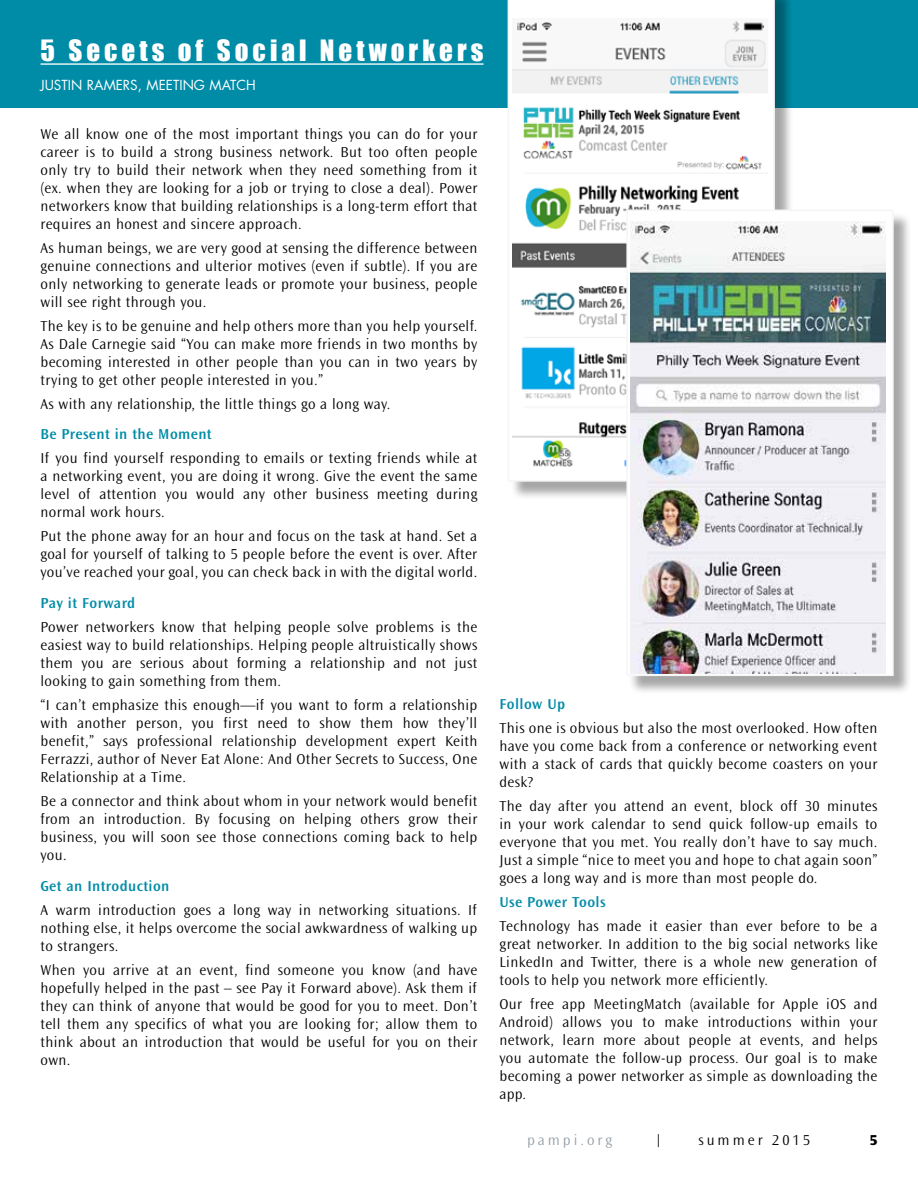
<style>
.page{position:relative;width:918px;height:1188px;background:#fff}
.page>*{position:absolute;margin:0;border:0;box-sizing:border-box;transform-origin:0 0}
.t1{font:27px "Impact";letter-spacing:.15em;color:#fff}
.t2{font:300 15px/18px "Ocean Sans";letter-spacing:.025em;color:#000;text-align:justify}
.t3{font:600 15px "Ocean Sans";letter-spacing:.025em;color:#008ca7}
.t4{font:300 15px "Ocean Sans";letter-spacing:.2em;color:#000}
.t5{font:300 15px "Ocean Sans";letter-spacing:.2em;color:#95a0a9}
.t6{font:800 15px "Ocean Sans";color:#000}
.t7{font:13.5px "Futura";color:#fff}
</style>
<div class="page">
<div style="left:0;top:0;width:918px;height:108px;background:#008ca7"></div>
<div style="left:510px;top:0;width:283px;height:500px;background:#000;opacity:.35"></div>
<svg style="left:508px;top:0;width:267px;height:482px"></svg>
<div style="left:629px;top:212px;width:283px;height:483px;background:#000;opacity:.35"></div>
<div style="left:627px;top:210px;width:266px;height:465px;background:#fff"></div>
<img style="left:631px;top:221px;width:255px;height:452px">
<div style="left:626px;top:210px;width:268px;height:466px;border:2px solid #f4f6f6"></div>
<hr style="left:40px;top:63px;width:444px;height:2px;background:#fff">
<h1 class="t1" style="left:40px;top:34px;width:445px">5 Secets of Social Networkers</h1>
<p class="t7" style="left:40px;top:76px;width:217px">JUSTI N RAMERS, MEETI NG MATC H</p>
<p class="t2" style="left:41px;top:125px;width:438px">We all know one of the most important things you can do for your career is to build a strong business network. But too often people only try to build their network when they need something from it (ex. when they are looking for a job or trying to close a deal). Power networkers know that building relationships is a long-term effort that requires an honest and sincere approach.</p>
<p class="t2" style="left:41px;top:239px;width:438px">As human beings, we are very good at sensing the difference between genuine connections and ulterior motives (even if subtle). If you are only networking to generate leads or promote your business, people will see right through you.</p>
<p class="t2" style="left:41px;top:317px;width:438px">The key is to be genuine and help others more than you help yourself.<br>As Dale Carnegie said “You can make more friends in two months by becoming interested in other people than you can in two years by trying to get other people interested in you.”</p>
<p class="t2" style="left:41px;top:395px;width:351px">As with any relationship, the little things go a long way.</p>
<p class="t3" style="left:41px;top:426px;width:173px">Be Present in the Moment</p>
<p class="t2" style="left:41px;top:450px;width:438px">If you find yourself responding to emails or texting friends while at a networking event, you are doing it wrong. Give the event the same level of attention you would any other business meeting during normal work hours.</p>
<p class="t2" style="left:41px;top:528px;width:438px">Put the phone away for an hour and focus on the task at hand. Set a goal for yourself of talking to 5 people before the event is over. After you’ve reached your goal, you can check back in with the digital world.</p>
<p class="t3" style="left:41px;top:595px;width:96px">Pay it Forward</p>
<p class="t2" style="left:41px;top:618px;width:438px">Power networkers know that helping people solve problems is the easiest way to build relationships. H elping people altruistically shows them you are serious about forming a relationship and not just looking to gain something from them.</p>
<p class="t2" style="left:41px;top:696px;width:438px">“I can’t emphasize this enough—if you want to form a relationship with another person, you first need to show them how they’ll benefit,” says professional relationship development expert Keith Ferrazzi, author of N ever Eat Alone: And Other Secrets to Success, One Relationship at a Time.</p>
<p class="t2" style="left:41px;top:792px;width:438px">Be a connector and think about whom in your network would benefit from an introduction. By focusing on helping others grow their business, you will soon see those connections coming back to help you.</p>
<p class="t3" style="left:41px;top:878px;width:130px">Get an Introduction</p>
<p class="t2" style="left:41px;top:901px;width:438px">A warm introduction goes a long way in networking situations. If nothing else, it helps overcome the social awkwardness of walking up to strangers.</p>
<p class="t2" style="left:41px;top:961px;width:438px">When you arrive at an event, find someone you know (and have hopefully helped in the past – see Pay it Forward above). Ask them if they can think of anyone that would be good for you to meet. Don’t tell them any specifics of what you are looking for; allow them to think about an introduction that would be useful for you on their own.</p>
<p class="t3" style="left:500px;top:696px;width:67px">Follow Up</p>
<p class="t2" style="left:500px;top:719px;width:380px">This one is obvious but also the most overlooked. H ow often have you come back from a conference or networking event with a stack of cards that quickly become coasters on your desk?</p>
<p class="t2" style="left:500px;top:797px;width:380px">The day after you attend an event, block off 30 minutes in your work calendar to send quick follow-up emails to everyone that you met. You really don’t have to say much.<br>Just a simple “nice to meet you and hope to chat again soon” goes a long way and is more than most people do.</p>
<p class="t3" style="left:500px;top:894px;width:108px">Use Power Tools</p>
<p class="t2" style="left:500px;top:917px;width:380px">Technology has made it easier than ever before to be a great networker. In addition to the big social networks like LinkedIn and Twitter, there is a whole new generation of tools to help you network more efficiently.</p>
<p class="t2" style="left:500px;top:995px;width:380px">Our free app MeetingMatch (available for Apple iOS and Android) allows you to make introductions within your network, learn more about people at events, and helps you automate the follow-up process. Our goal is to make becoming a power networker as simple as downloading the app.</p>
<p class="t5" style="left:527px;top:1132px;width:87px">pampi.org</p>
<p class="t2" style="left:655px;top:1132px;width:9px">|</p>
<p class="t4" style="left:698px;top:1132px;width:113px">summer 2015</p>
<p class="t6" style="left:870px;top:1132px;width:9px">5</p>
</div>
